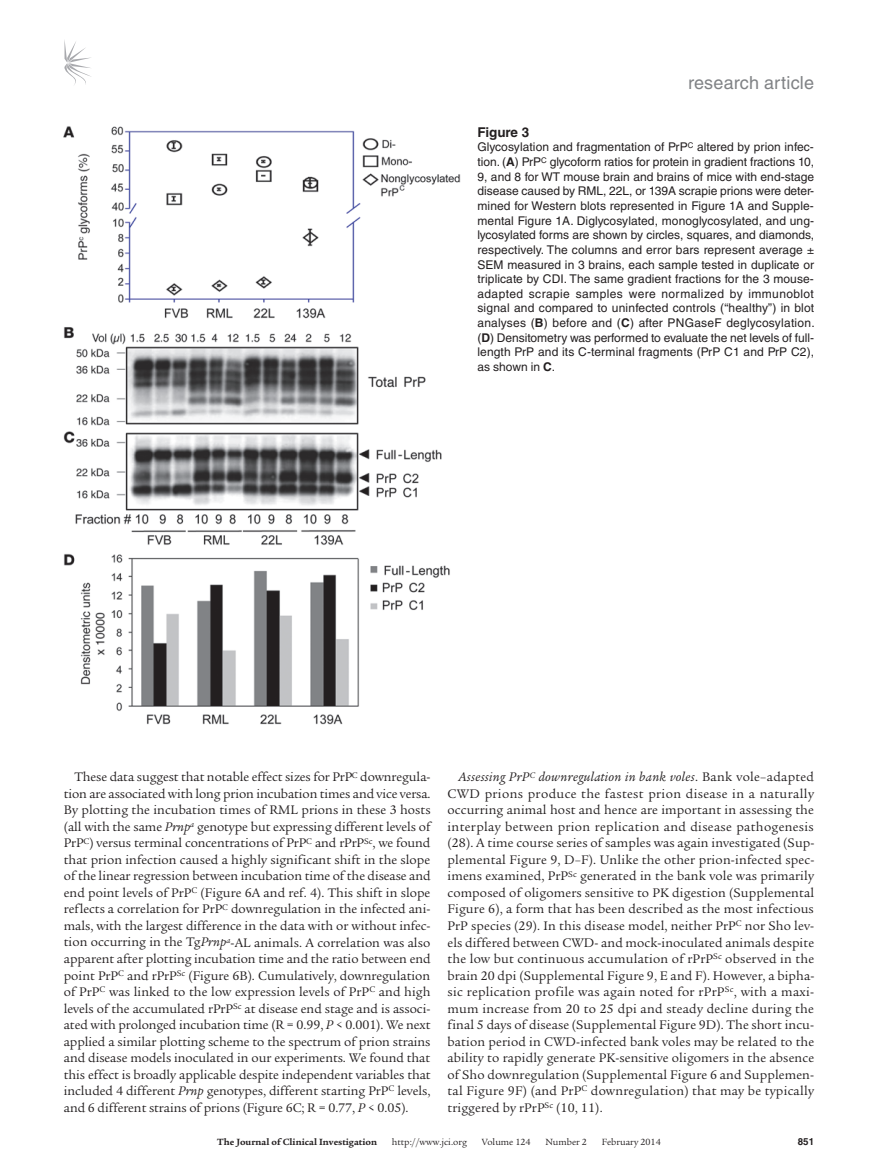
<style>
.page{position:relative;width:878px;height:1175px;background:#fff}
.page>*{position:absolute;margin:0;border:0;box-sizing:border-box;transform-origin:0 0}
.t1{font:18px "Helvetica LT Std";letter-spacing:.01em;color:#808285}
.t2{font:13.5px/16.5px "Legacy Serif Std";letter-spacing:.005em;color:#231f20;text-align:justify}
.t3{font:700 13.5px "Helvetica LT Std";color:#231f20}
.t4{font:12px/14.7px "Helvetica LT Std";letter-spacing:.01em;color:#231f20;text-align:justify}
.t5{font:9.75px "Legacy Serif Std";color:#231f20}
.t6{font:700 9.75px "Legacy Serif Std";color:#231f20}
.t7{font:700 9.75px "Helvetica LT Std";color:#231f20}
.s1{font-weight:700}
.s2{font-style:italic}
</style>
<div class="page">
<svg style="left:64px;top:40px;width:27px;height:45px"></svg>
<img style="left:63px;top:126px;width:397px;height:599px">
<h1 class="t1" style="left:688px;top:73px;width:127px">research article</h1>
<p class="t3" style="left:477px;top:124px;width:53px">Figure 3</p>
<p class="t4" style="left:477px;top:140px;width:339px">Glycosylation and fragmentation of PrP<sup>C</sup> altered by prion infec&shy;tion. (<span class="s1">A</span>) PrP<sup>C</sup> glycoform ratios for protein in gradient fractions 10, 9, and 8 for WT mouse brain and brains of mice with end-stage disease caused by RML, 22L, or 139A scrapie prions were deter&shy;mined for Western blots represented in Figure 1A and Supple&shy;mental Figure 1A. Diglycosylated, monoglycosylated, and ung&shy;lycosylated forms are shown by circles, squares, and diamonds, respectively. The columns and error bars represent average ± SEM measured in 3 brains, each sample tested in duplicate or triplicate by CDI. The same gradient fractions for the 3 mouse&shy;adapted scrapie samples were normalized by immunoblot signal and compared to uninfected controls (“healthy”) in blot analyses (<span class="s1">B</span>) before and (<span class="s1">C</span>) after PNGaseF deglycosylation. (<span class="s1">D</span>) Densitometry was performed to evaluate the net levels of full&shy;length PrP and its C-terminal fragments (PrP C1 and PrP C2), as shown in <span class="s1">C</span>.</p>
<p class="t2" style="left:64px;top:769px;width:368px;text-indent:11px">These data suggest that notable effect sizes for PrP<sup>C</sup> downregula&shy;tion are associated with long prion incubation times and vice versa.<br>By plotting the incubation times of RML prions in these 3 hosts (all with the same <span class="s2">Prnp</span><sup>a</sup> genotype but expressing different levels of PrP<sup>C</sup>) versus terminal concentrations of PrP<sup>C</sup> and rPrP<sup>Sc</sup>, we found that prion infection caused a highly significant shift in the slope of the linear regression between incubation time of the disease and end point levels of PrP<sup>C</sup> (Figure 6A and ref. 4). This shift in slope reflects a correlation for PrP<sup>C</sup> downregulation in the infected ani&shy;mals, with the largest difference in the data with or without infec&shy;tion occurring in the Tg<span class="s2">Prnp</span><sup>a</sup>-AL animals. A correlation was also apparent after plotting incubation time and the ratio between end point PrP<sup>C</sup> and rPrP<sup>Sc</sup> (Figure 6B). Cumulatively, downregulation of PrP<sup>C</sup> was linked to the low expression levels of PrP<sup>C</sup> and high levels of the accumulated rPrP<sup>Sc</sup> at disease end stage and is associ&shy;ated with prolonged incubation time (R = 0.99, <span class="s2">P</span> &lt; 0.001). We next applied a similar plotting scheme to the spectrum of prion strains and disease models inoculated in our experiments. We found that this effect is broadly applicable despite independent variables that included 4 different <span class="s2">Prnp</span> genotypes, different starting PrP<sup>C</sup> levels, and 6 different strains of prions (Figure 6C; R = 0.77, <span class="s2">P</span> &lt; 0.05).</p>
<p class="t2" style="left:447px;top:769px;width:368px;text-indent:11px"><span class="s2">Assessing PrP</span><sup>C</sup> <span class="s2">downregulation in bank voles</span>. Bank vole–adapted CWD prions produce the fastest prion disease in a naturally occurring animal host and hence are important in assessing the interplay between prion replication and disease pathogenesis (28). A time course series of samples was again investigated (Sup&shy;plemental Figure 9, D–F). Unlike the other prion-infected spec&shy;imens examined, PrP<sup>Sc</sup> generated in the bank vole was primarily composed of oligomers sensitive to PK digestion (Supplemental Figure 6), a form that has been described as the most infectious PrP species (29). In this disease model, neither PrP<sup>C</sup> nor Sho lev&shy;els differed between CWD- and mock-inoculated animals despite the low but continuous accumulation of rPrP<sup>Sc</sup> observed in the brain 20 dpi (Supplemental Figure 9, E and F). However, a bipha&shy;sic replication profile was again noted for rPrP<sup>Sc</sup>, with a maxi&shy;mum increase from 20 to 25 dpi and steady decline during the final 5 days of disease (Supplemental Figure 9D). The short incu&shy;bation period in CWD-infected bank voles may be related to the ability to rapidly generate PK-sensitive oligomers in the absence of Sho downregulation (Supplemental Figure 6 and Supplemen&shy;tal Figure 9F) (and PrP<sup>C</sup> downregulation) that may be typically triggered by rPrP<sup>Sc</sup> (10, 11).</p>
<p class="t6" style="left:217px;top:1135px;width:161px">The Journal of Clinical Investigation</p>
<p class="t5" style="left:392px;top:1136px;width:77px">http://www.jci.org</p>
<p class="t5" style="left:481px;top:1136px;width:50px">Volume 124</p>
<p class="t5" style="left:545px;top:1136px;width:43px">Number 2</p>
<p class="t5" style="left:601px;top:1136px;width:61px">February 2014</p>
<p class="t7" style="left:797px;top:1135px;width:18px">851</p>
</div>
